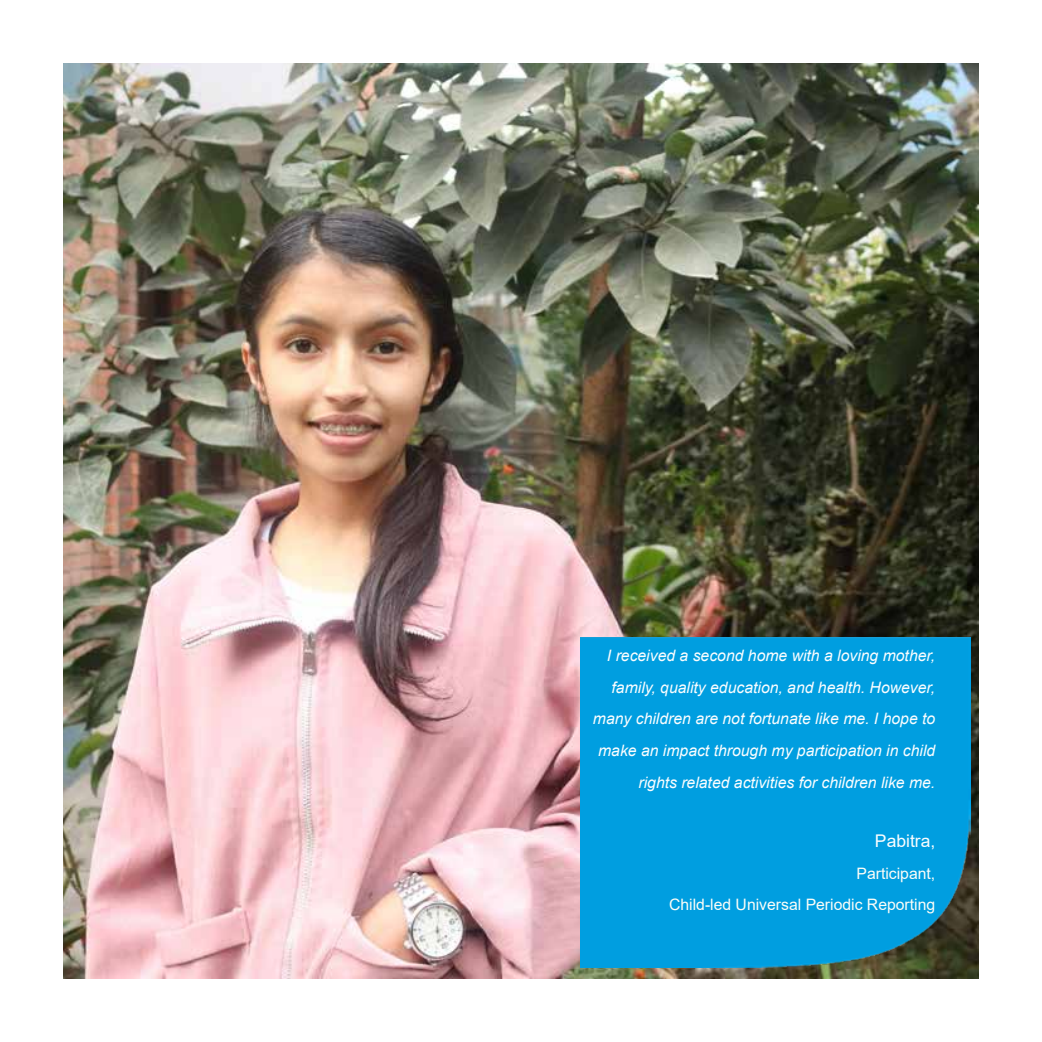
<style>
.page{position:relative;width:1042px;height:1042px;background:#fff}
.page>*{position:absolute;margin:0;border:0;box-sizing:border-box;transform-origin:0 0}
.t1{font:17.5px "Arial";color:#fafdff}
.t2{font:italic 15.75px/31.5px "Arial";color:#fafdff;text-align:right}
.t3{font:15.75px/31.5px "Arial";color:#fbfdf8;text-align:right}
</style>
<div class="page">
<img style="left:63px;top:63px;width:916px;height:916px">
<div style="left:580px;top:637px;width:390px;height:330px;background:#009ee0"></div>
<p class="t2" style="left:593px;top:640px;width:344px">I received a second home with a loving mother, family, quality education, and health. However, many children are not fortunate like me. I hope to make an impact through my participation in child rights related activities for children like me.</p>
<p class="t1" style="left:875px;top:829px;width:62px">Pabitra,</p>
<p class="t3" style="left:669px;top:857px;width:268px">Participant,<br>Child-led Universal Periodic Reporting</p>
</div>
